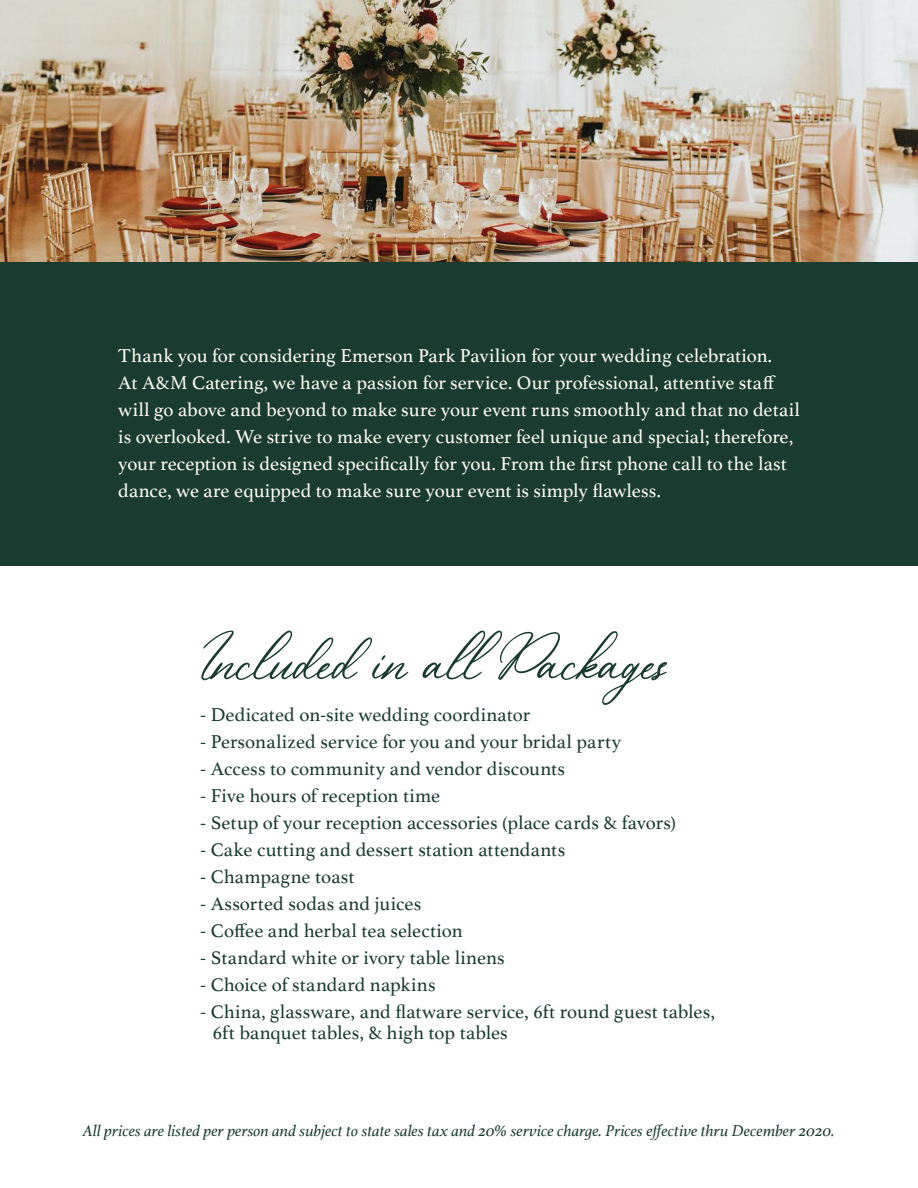
<style>
.page{position:relative;width:918px;height:1188px;background:#fff}
.page>*{position:absolute;margin:0;border:0;box-sizing:border-box;transform-origin:0 0}
.t1{font:60px "Beautiful Heart";color:#1a3b30}
.t2{font:19.5px/21px "Athelas";letter-spacing:.005em;color:#1a3b30}
.t3{font:19.5px/27px "Athelas";color:#fffef6}
.t4{font:italic 16.5px "Athelas";color:#1a3b30}
</style>
<div class="page">
<div style="left:0;top:0;width:918px;height:565px;background:#1a3b30"></div>
<img style="left:0;top:0;width:918px;height:262px">
<p class="t3" style="left:118px;top:342px;width:683px">Thank you for considering Emerson Park Pavilion for your wedding celebration.<br>At A&amp;M Catering, we have a passion for service. Our professional, attentive staff will go above and beyond to make sure your event runs smoothly and that no detail is overlooked. We strive to make every customer feel unique and special; therefore, your reception is designed specifically for you. From the first phone call to the last dance, we are equipped to make sure your event is simply flawless.</p>
<h1 class="t1" style="left:200px;top:619px;width:468px">Included in all Packages</h1>
<p class="t2" style="left:200px;top:705px;width:332px">- Dedicated on-site wedding coordinator</p>
<p class="t2" style="left:200px;top:732px;width:423px">- Personalized service for you and your bridal party</p>
<p class="t2" style="left:200px;top:759px;width:367px">- Access to community and vendor discounts</p>
<p class="t2" style="left:200px;top:786px;width:242px">- Five hours of reception time</p>
<p class="t2" style="left:200px;top:813px;width:478px">- Setup of your reception accessories (place cards &amp; favors)</p>
<p class="t2" style="left:200px;top:840px;width:367px">- Cake cutting and dessert station attendants</p>
<p class="t2" style="left:200px;top:867px;width:156px">- Champagne toast</p>
<p class="t2" style="left:200px;top:894px;width:223px">- Assorted sodas and juices</p>
<p class="t2" style="left:200px;top:921px;width:264px">- Coffee and herbal tea selection</p>
<p class="t2" style="left:200px;top:948px;width:306px">- Standard white or ivory table linens</p>
<p class="t2" style="left:200px;top:975px;width:237px">- Choice of standard napkins</p>
<p class="t2" style="left:213px;top:1002px;width:504px;text-indent:-13px">- China, glassware, and flatware service, 6ft round guest tables,<br>6ft banquet tables, &amp; high top tables</p>
<p class="t4" style="left:83px;top:1121px;width:753px">All prices are listed per person and subject to state sales tax and 20% service charge. Prices effective thru December 2020.</p>
</div>
